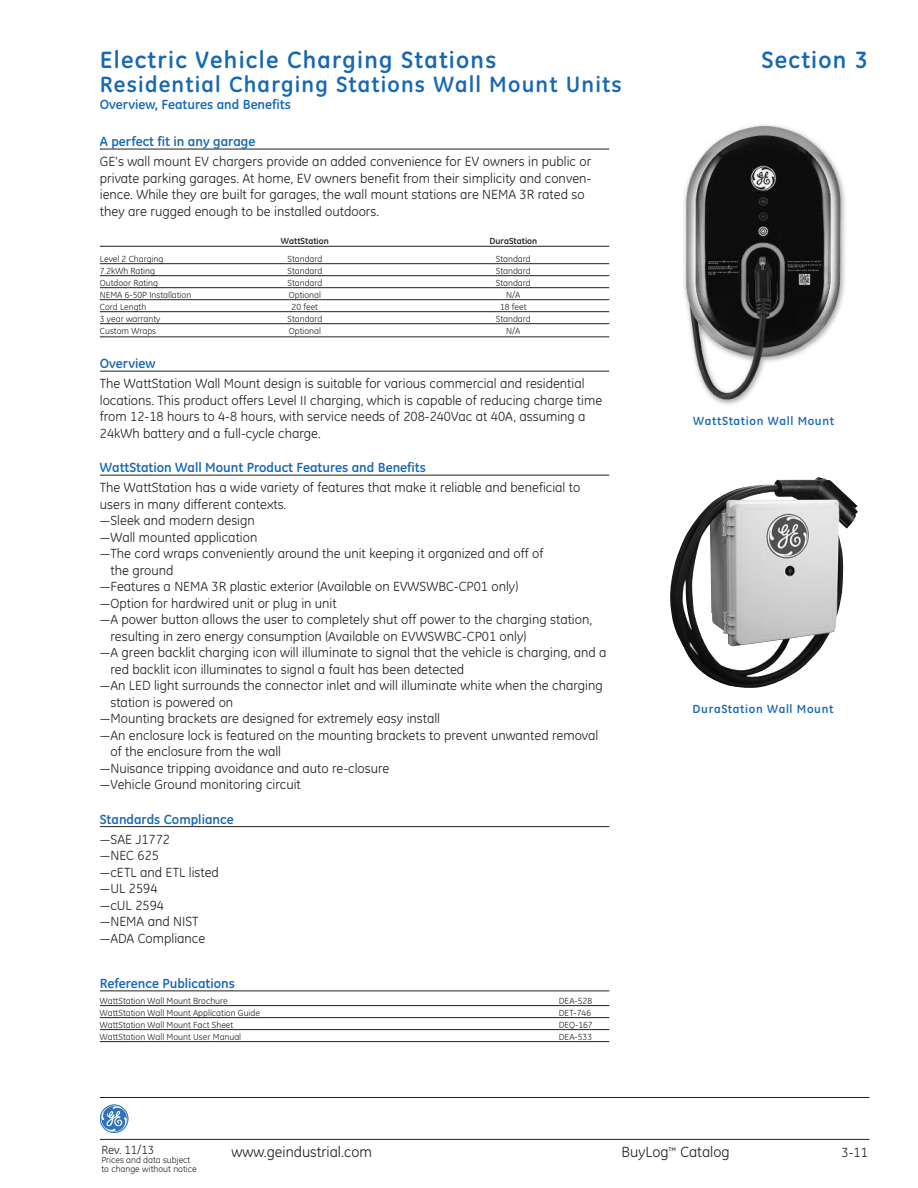
<style>
.page{position:relative;width:918px;height:1188px;background:#fff}
.page>*{position:absolute;margin:0;border:0;box-sizing:border-box;transform-origin:0 0}
.t1{font:700 24px "GE Inspira";letter-spacing:.055em;color:#1768b4}
.t2{font:700 22.5px "GE Inspira";letter-spacing:.055em;color:#1768b4}
.t3{font:15px "GE Inspira";color:#231f20}
.t4{font:13.5px/16.5px "GE Inspira";color:#231f20}
.t5{font:700 13.5px "GE Inspira";color:#1768b4}
.t6{font:700 12px "GE Inspira";letter-spacing:.055em;color:#1768b4}
.t7{font:12px "GE Inspira";color:#231f20}
.t8{font:9px/9px "GE Inspira";color:#231f20}
.t9{font:700 9px "GE Inspira";color:#231f20}
</style>
<div class="page">
<hr style="left:100px;top:1097px;width:769px;height:1px;background:#231f20">
<hr style="left:100px;top:1139px;width:769px;height:1px;background:#231f20">
<div style="left:100px;top:1105px;width:28px;height:28px;border:1px solid #3073ba;border-radius:50%"></div>
<svg style="left:101px;top:1106px;width:26px;height:26px"></svg>
<hr style="left:100px;top:149px;width:509px;height:1px;background:#231f20">
<hr style="left:100px;top:246px;width:509px;height:1px;background:#231f20">
<hr style="left:100px;top:263px;width:509px;height:1px;background:#231f20">
<hr style="left:100px;top:275px;width:509px;height:1px;background:#231f20">
<hr style="left:100px;top:287px;width:509px;height:1px;background:#231f20">
<hr style="left:100px;top:299px;width:509px;height:1px;background:#231f20">
<hr style="left:100px;top:311px;width:509px;height:1px;background:#231f20">
<hr style="left:100px;top:323px;width:509px;height:1px;background:#231f20">
<hr style="left:100px;top:337px;width:509px;height:1px;background:#231f20">
<hr style="left:100px;top:371px;width:509px;height:1px;background:#231f20">
<hr style="left:100px;top:475px;width:509px;height:1px;background:#231f20">
<hr style="left:100px;top:826px;width:509px;height:1px;background:#231f20">
<hr style="left:100px;top:991px;width:509px;height:1px;background:#231f20">
<hr style="left:100px;top:1005px;width:509px;height:1px;background:#231f20">
<hr style="left:100px;top:1017px;width:509px;height:1px;background:#231f20">
<hr style="left:100px;top:1029px;width:509px;height:1px;background:#231f20">
<hr style="left:100px;top:1041px;width:509px;height:1px;background:#231f20">
<img style="left:683px;top:124px;width:162px;height:281px">
<img style="left:670px;top:477px;width:188px;height:211px">
<h1 class="t1" style="left:100px;top:52px;width:398px">Electric Vehicle Charging Stations</h1>
<h2 class="t2" style="left:100px;top:77px;width:523px">Residential Charging Stations Wall Mount Units</h2>
<p class="t5" style="left:100px;top:99px;width:193px">Overview, Features and Benefits</p>
<p class="t5" style="left:100px;top:137px;width:157px">A perfect fit in any garage</p>
<p class="t4" style="left:100px;top:155px;width:493px">GE's wall mount EV chargers provide an added convenience for EV owners in public or private parking garages. At home, EV owners benefit from their simplicity and conven&shy;ience. While they are built for garages, the wall mount stations are NEMA 3R rated so they are rugged enough to be installed outdoors.</p>
<p class="t9" style="left:281px;top:238px;width:49px">WattStation</p>
<p class="t9" style="left:489px;top:238px;width:49px">DuraStation</p>
<p class="t8" style="left:100px;top:255px;width:65px">Level 2 Charging</p>
<p class="t8" style="left:288px;top:255px;width:36px">Standard</p>
<p class="t8" style="left:496px;top:255px;width:36px">Standard</p>
<p class="t8" style="left:100px;top:267px;width:57px">7.2kWh Rating</p>
<p class="t8" style="left:288px;top:267px;width:36px">Standard</p>
<p class="t8" style="left:496px;top:267px;width:36px">Standard</p>
<p class="t8" style="left:100px;top:279px;width:60px">Outdoor Rating</p>
<p class="t8" style="left:288px;top:279px;width:36px">Standard</p>
<p class="t8" style="left:496px;top:279px;width:36px">Standard</p>
<p class="t8" style="left:100px;top:291px;width:93px">NEMA 6-50P Installation</p>
<p class="t8" style="left:289px;top:291px;width:34px">Optional</p>
<p class="t8" style="left:506px;top:291px;width:16px">N/A</p>
<p class="t8" style="left:100px;top:303px;width:48px">Cord Length</p>
<p class="t8" style="left:292px;top:303px;width:28px">20 feet</p>
<p class="t8" style="left:500px;top:303px;width:28px">18 feet</p>
<p class="t8" style="left:100px;top:315px;width:62px">3 year warranty</p>
<p class="t8" style="left:288px;top:315px;width:36px">Standard</p>
<p class="t8" style="left:496px;top:315px;width:36px">Standard</p>
<p class="t8" style="left:100px;top:327px;width:58px">Custom Wraps</p>
<p class="t8" style="left:289px;top:327px;width:34px">Optional</p>
<p class="t8" style="left:506px;top:327px;width:16px">N/A</p>
<p class="t5" style="left:100px;top:359px;width:57px">Overview</p>
<p class="t4" style="left:100px;top:377px;width:504px">The WattStation Wall Mount design is suitable for various commercial and residential locations. This product offers Level II charging, which is capable of reducing charge time from 12-18 hours to 4-8 hours, with service needs of 208-240Vac at 40A, assuming a 24kWh battery and a full-cycle charge.</p>
<p class="t5" style="left:100px;top:463px;width:328px">WattStation Wall Mount Product Features and Benefits</p>
<p class="t4" style="left:100px;top:481px;width:482px">The WattStation has a wide variety of features that make it reliable and beneficial to</p>
<p class="t4" style="left:100px;top:497px;width:188px">users in many different contexts.</p>
<p class="t4" style="left:100px;top:514px;width:156px">—Sleek and modern design</p>
<p class="t4" style="left:100px;top:530px;width:159px">—Wall mounted application</p>
<p class="t4" style="left:100px;top:547px;width:445px">—The cord wraps conveniently around the unit keeping it organized and off of</p>
<p class="t4" style="left:110px;top:563px;width:64px">the ground</p>
<p class="t4" style="left:100px;top:580px;width:420px">—Features a NEMA 3R plastic exterior (Available on EVWSWBC-CP01 only)</p>
<p class="t4" style="left:100px;top:596px;width:238px">—Option for hardwired unit or plug in unit</p>
<p class="t4" style="left:100px;top:613px;width:494px">—A power button allows the user to completely shut off power to the charging station,</p>
<p class="t4" style="left:110px;top:629px;width:417px">resulting in zero energy consumption (Available on EVWSWBC-CP01 only)</p>
<p class="t4" style="left:100px;top:646px;width:508px">—A green backlit charging icon will illuminate to signal that the vehicle is charging, and a</p>
<p class="t4" style="left:110px;top:662px;width:355px">red backlit icon illuminates to signal a fault has been detected</p>
<p class="t4" style="left:100px;top:679px;width:504px">—An LED light surrounds the connector inlet and will illuminate white when the charging</p>
<p class="t4" style="left:110px;top:695px;width:124px">station is powered on</p>
<p class="t4" style="left:100px;top:712px;width:342px">—Mounting brackets are designed for extremely easy install</p>
<p class="t4" style="left:100px;top:728px;width:500px">—An enclosure lock is featured on the mounting brackets to prevent unwanted removal</p>
<p class="t4" style="left:110px;top:745px;width:172px">of the enclosure from the wall</p>
<p class="t4" style="left:100px;top:761px;width:291px">—Nuisance tripping avoidance and auto re-closure</p>
<p class="t4" style="left:100px;top:778px;width:202px">—Vehicle Ground monitoring circuit</p>
<p class="t5" style="left:100px;top:814px;width:135px">Standards Compliance</p>
<p class="t4" style="left:100px;top:832px;width:120px">—SAE J1772<br>—NEC 625<br>—cETL and ETL listed —UL 2594<br>—cUL 2594<br>—NEMA and NIST —ADA Compliance</p>
<p class="t5" style="left:100px;top:979px;width:137px">Reference Publications</p>
<p class="t8" style="left:100px;top:997px;width:129px">WattStation Wall Mount Brochure</p>
<p class="t8" style="left:559px;top:997px;width:35px">DEA-528</p>
<p class="t8" style="left:100px;top:1009px;width:162px">WattStation Wall Mount Application Guide</p>
<p class="t8" style="left:559px;top:1009px;width:34px">DET-746</p>
<p class="t8" style="left:100px;top:1021px;width:135px">WattStation Wall Mount Fact Sheet</p>
<p class="t8" style="left:559px;top:1021px;width:35px">DEQ-167</p>
<p class="t8" style="left:100px;top:1033px;width:143px">WattStation Wall Mount User Manual</p>
<p class="t8" style="left:559px;top:1033px;width:35px">DEA-533</p>
<h1 class="t1" style="left:761px;top:52px;width:108px">Section 3</h1>
<p class="t6" style="left:693px;top:417px;width:142px">WattStation Wall Mount</p>
<p class="t6" style="left:693px;top:705px;width:142px">DuraStation Wall Mount</p>
<p class="t7" style="left:101px;top:1145px;width:54px">Rev. 11/13</p>
<p class="t8" style="left:101px;top:1156px;width:97px">Prices and data subject to change without notice</p>
<p class="t3" style="left:231px;top:1147px;width:142px">www.geindustrial.com</p>
<p class="t3" style="left:622px;top:1147px;width:109px">BuyLog<sup>™</sup> Catalog</p>
<p class="t4" style="left:842px;top:1146px;width:28px">3-11</p>
</div>
